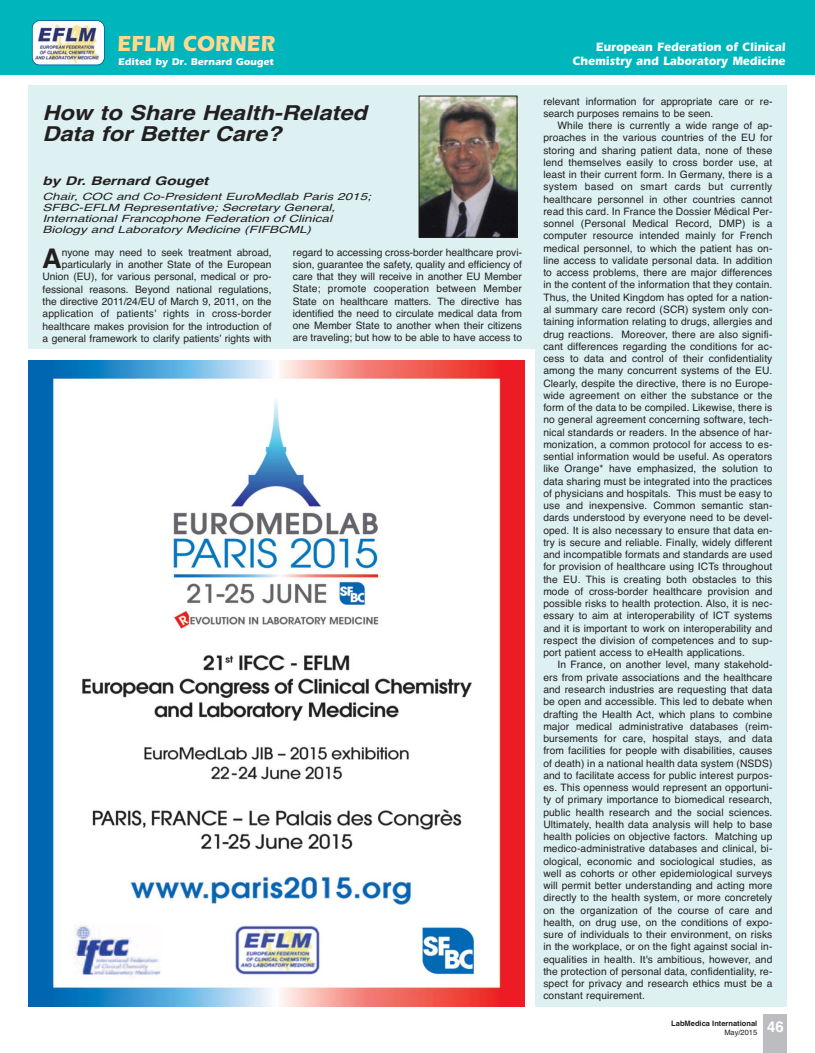
<style>
.page{position:relative;width:815px;height:1053px;background:#fff}
.page>*{position:absolute;margin:0;border:0;box-sizing:border-box;transform-origin:0 0}
.t1{font:700 27px "Helvetica";color:#231f20}
.t2{font:700 22.5px "Eras";color:#ffd98f;scale:.92 1}
.t3{font:italic 700 20.5px/21.6px "Helvetica";color:#231f20;scale:1.15 1}
.t4{font:700 15px "Helvetica";color:#fff}
.t5{font:700 12.5px/13.8px "Eras";color:#fff;text-align:right;scale:.92 1}
.t6{font:italic 700 11.88px "Helvetica";color:#231f20;scale:1.3 1}
.t7{font:10.25px/12.2px "Helvetica";color:#231f20;text-align:justify}
.t8{font:italic 10px/11.2px "Helvetica";color:#231f20;scale:1.35 1}
.t9{font:700 10px "Eras";color:#fff}
.t10{font:700 7.5px "Helvetica";color:#231f20}
.t11{font:7.5px "Helvetica";color:#231f20}
</style>
<div class="page">
<div style="left:28px;top:85px;width:759px;height:921px;background:#ddf1f2"></div>
<img style="left:421px;top:98px;width:94px;height:137px">
<div style="left:419px;top:96px;width:98px;height:141px;border:1px solid #231f20"></div>
<div style="left:0;top:0;width:815px;height:74px;background:#00b6bd"></div>
<img style="left:33px;top:21px;width:71px;height:44px;border-radius:7px">
<div style="left:32px;top:20px;width:73px;height:45px;border:1px solid #005495;border-radius:8px"></div>
<div style="left:0;top:349px;width:535px;height:703px;background:#fff"></div>
<img style="left:28px;top:360px;width:496px;height:646px">
<div style="left:764px;top:1013px;width:23px;height:39px;background:#bbbdc0"></div>
<h2 class="t2" style="left:117px;top:35px;width:173px">EFLM CORNER</h2>
<p class="t9" style="left:118px;top:58px;width:157px">Edited by Dr. Bernard Gouget</p>
<h3 class="t3" style="left:43px;top:104px;width:284px">How to Share Health-Related<br>Data for Better Care?</h3>
<p class="t6" style="left:43px;top:176px;width:129px">by Dr. Bernard Gouget</p>
<p class="t8" style="left:43px;top:191px;width:245px">Chair, COC and Co-President EuroMedlab Paris 2015; SFBC-EFLM Representative; Secretary General, International Francophone Federation of Clinical Biology and Laboratory Medicine (FIFBCML)</p>
<p class="t7" style="left:43px;top:247px;width:231px;text-align:right">nyone may need to seek treatment abroad, particularly in another State of the European Union (EU), for various personal, medical or pro&shy;fessional reasons. Beyond national regulations, the directive 2011/24/EU of March 9, 2011, on the application of patients’ rights in cross-border healthcare makes provision for the introduction of a general framework to clarify patients’ rights with</p>
<p class="t7" style="left:293px;top:247px;width:231px">regard to accessing cross-border healthcare provi&shy;sion, guarantee the safety, quality and efficiency of care that they will receive in another EU Member State; promote cooperation between Member State on healthcare matters. The directive has identified the need to circulate medical data from one Member State to another when their citizens are traveling; but how to be able to have access to</p>
<h1 class="t1" style="left:42px;top:249px;width:21px">A</h1>
<p class="t5" style="left:573px;top:41px;width:233px">European Federation of Clinical<br>Chemistry and Laboratory Medicine</p>
<p class="t7" style="left:543px;top:96px;width:231px">relevant information for appropriate care or re&shy;search purposes remains to be seen.</p>
<p class="t7" style="left:543px;top:120px;width:231px;text-indent:14px">While there is currently a wide range of ap&shy;proaches in the various countries of the EU for storing and sharing patient data, none of these lend themselves easily to cross border use, at least in their current form. In Germany, there is a system based on smart cards but currently healthcare personnel in other countries cannot read this card. In France the Dossier Médical Per&shy;sonnel (Personal Medical Record, DMP) is a computer resource intended mainly for French medical personnel, to which the patient has on&shy;line access to validate personal data. In addition to access problems, there are major differences in the content of the information that they contain.<br>Thus, the United Kingdom has opted for a nation&shy;al summary care record (SCR) system only con&shy;taining information relating to drugs, allergies and drug reactions. Moreover, there are also signifi&shy;cant differences regarding the conditions for ac&shy;cess to data and control of their confidentiality among the many concurrent systems of the EU.<br>Clearly, despite the directive, there is no Europe&shy;wide agreement on either the substance or the form of the data to be compiled. Likewise, there is no general agreement concerning software, tech&shy;nical standards or readers. In the absence of har&shy;monization, a common protocol for access to es&shy;sential information would be useful. As operators like Orange* have emphasized, the solution to data sharing must be integrated into the practices of physicians and hospitals. This must be easy to use and inexpensive. Common semantic stan&shy;dards understood by everyone need to be devel&shy;oped. It is also necessary to ensure that data en&shy;try is secure and reliable. Finally, widely different and incompatible formats and standards are used for provision of healthcare using ICTs throughout the EU. This is creating both obstacles to this mode of cross-border healthcare provision and possible risks to health protection. Also, it is nec&shy;essary to aim at interoperability of ICT systems and it is important to work on interoperability and respect the division of competences and to sup&shy;port patient access to eHealth applications.</p>
<p class="t7" style="left:543px;top:659px;width:231px;text-indent:14px">In France, on another level, many stakehold&shy;ers from private associations and the healthcare and research industries are requesting that data be open and accessible. This led to debate when drafting the Health Act, which plans to combine major medical administrative databases (reim&shy;bursements for care, hospital stays, and data from facilities for people with disabilities, causes of death) in a national health data system (NSDS) and to facilitate access for public interest purpos&shy;es. This openness would represent an opportuni&shy;ty of primary importance to biomedical research, public health research and the social sciences.<br>Ultimately, health data analysis will help to base health policies on objective factors. Matching up medico-administrative databases and clinical, bi&shy;ological, economic and sociological studies, as well as cohorts or other epidemiological surveys will permit better understanding and acting more directly to the health system, or more concretely on the organization of the course of care and health, on drug use, on the conditions of expo&shy;sure of individuals to their environment, on risks in the workplace, or on the fight against social in&shy;equalities in health. It's ambitious, however, and the protection of personal data, confidentiality, re&shy;spect for privacy and research ethics must be a constant requirement.</p>
<p class="t10" style="left:671px;top:1020px;width:88px">LabMedica International</p>
<p class="t11" style="left:724px;top:1029px;width:34px">May/2015</p>
<h3 class="t4" style="left:767px;top:1020px;width:18px">46</h3>
</div>
